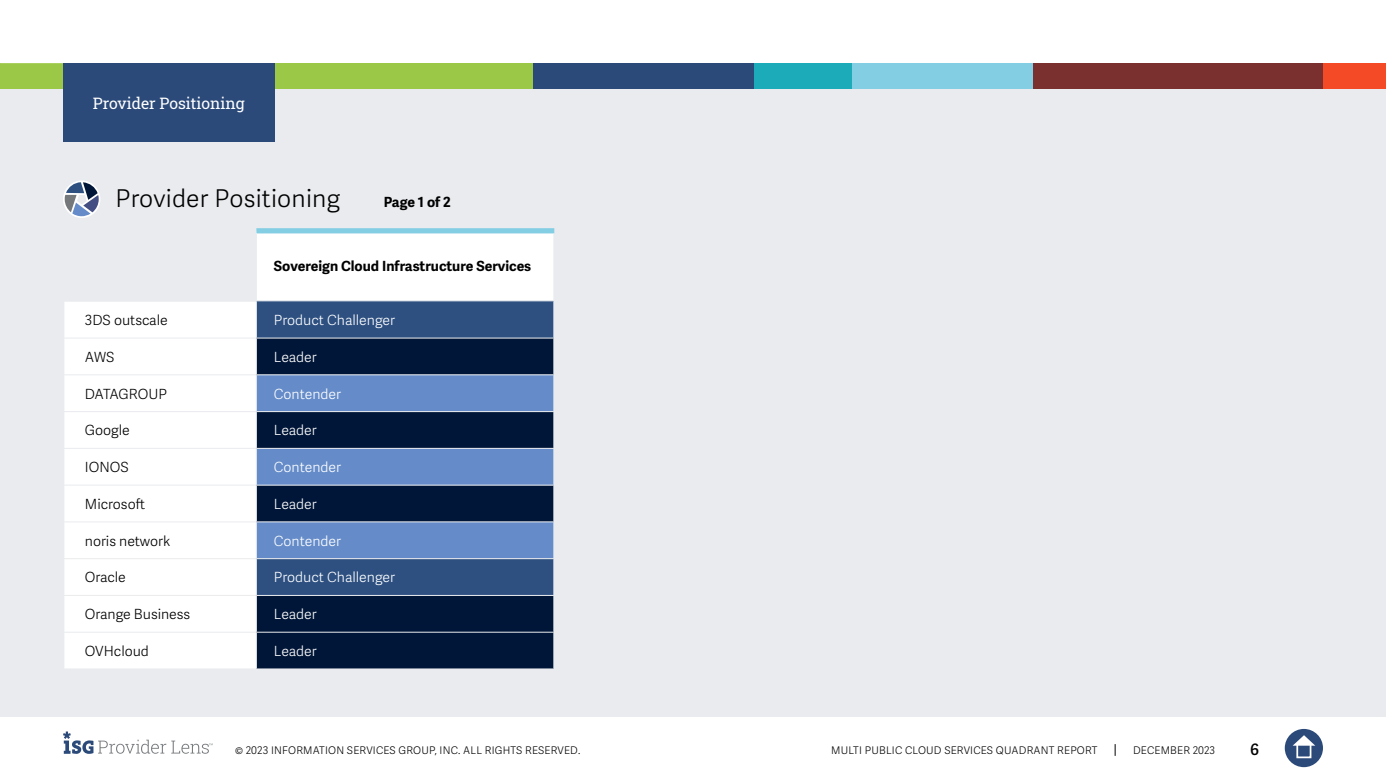
<style>
.page{position:relative;width:1386px;height:780px;background:#fff}
.page>*{position:absolute;margin:0;border:0;box-sizing:border-box;transform-origin:0 0}
.t1{font:300 24.5px "Adelle Sans";letter-spacing:.01em;color:#000}
.t2{font:15.75px "Roboto Slab ISG P Regular";color:#fff}
.t3{font:600 15.75px "Adelle Sans";color:#000}
.t4{font:300 14px "Adelle Sans";color:#fff}
.t5{font:300 14px "Adelle Sans";color:#000}
.t6{font:700 14px "Adelle Sans";color:#000}
.t7{font:300 10.5px "Adelle Sans";letter-spacing:.02em;color:#000}
</style>
<div class="page">
<svg style="left:1115px;top:744px;width:1px;height:12px"></svg>
<div style="left:1285px;top:729px;width:38px;height:38px;background:#2b4a79;border-radius:50%"></div>
<svg style="left:1293px;top:735px;width:22px;height:10px"></svg>
<div style="left:1296px;top:743px;width:15px;height:15px;border:2px solid #fff"></div>
<svg style="left:63px;top:731px;width:150px;height:23px"></svg>
<div style="left:0;top:63px;width:1386px;height:654px;background:#e9ebee"></div>
<svg style="left:63px;top:180px;width:37px;height:38px"></svg>
<svg style="left:65px;top:182px;width:34px;height:34px"></svg>
<div style="left:0;top:63px;width:533px;height:26px;background:#9bc947"></div>
<svg style="left:0;top:63px;width:63px;height:1px"></svg>
<div style="left:533px;top:63px;width:223px;height:26px;background:#2b4a79"></div>
<div style="left:850px;top:63px;width:184px;height:26px;background:#84cee3"></div>
<div style="left:1323px;top:63px;width:63px;height:26px;background:#f54a26"></div>
<div style="left:1033px;top:63px;width:290px;height:26px;background:#7a302e"></div>
<div style="left:754px;top:63px;width:98px;height:26px;background:#1cabb9"></div>
<div style="left:63px;top:63px;width:211px;height:79px;background:#2b4a79"></div>
<div style="left:256px;top:231px;width:298px;height:70px;background:#fff"></div>
<div style="left:64px;top:302px;width:192px;height:366px;background:#fff"></div>
<div style="left:257px;top:301px;width:296px;height:36px;background:#2d5081"></div>
<svg style="left:257px;top:338px;width:296px;height:330px;background:#0d264c"></svg>
<svg style="left:257px;top:375px;width:296px;height:183px;background:#3e5e8f"></svg>
<hr style="left:63px;top:337px;width:194px;height:1px;background:#e9ebee">
<hr style="left:63px;top:374px;width:194px;height:1px;background:#e9ebee">
<hr style="left:63px;top:448px;width:194px;height:1px;background:#e9ebee">
<hr style="left:63px;top:484px;width:194px;height:1px;background:#e9ebee">
<hr style="left:63px;top:521px;width:194px;height:1px;background:#e9ebee">
<hr style="left:63px;top:595px;width:194px;height:1px;background:#e9ebee">
<hr style="left:63px;top:631px;width:194px;height:1px;background:#e9ebee">
<div style="left:256px;top:228px;width:298px;height:5px;background:#84cee3"></div>
<hr style="left:256px;top:233px;width:1px;height:67px;background:#e9ebee">
<hr style="left:256px;top:300px;width:298px;height:1px;background:#e9ebee">
<hr style="left:553px;top:233px;width:1px;height:67px;background:#e9ebee">
<hr style="left:63px;top:411px;width:194px;height:1px;background:#e9ebee">
<hr style="left:63px;top:558px;width:194px;height:1px;background:#e9ebee">
<hr style="left:257px;top:631px;width:297px;height:1px;background:#e9ebee">
<hr style="left:257px;top:374px;width:297px;height:1px;background:#e9ebee">
<hr style="left:257px;top:411px;width:297px;height:1px;background:#e9ebee">
<hr style="left:257px;top:448px;width:297px;height:1px;background:#e9ebee">
<hr style="left:257px;top:484px;width:297px;height:1px;background:#e9ebee">
<hr style="left:257px;top:521px;width:297px;height:1px;background:#e9ebee">
<hr style="left:257px;top:558px;width:297px;height:1px;background:#e9ebee">
<hr style="left:257px;top:595px;width:297px;height:1px;background:#e9ebee">
<h2 class="t2" style="left:93px;top:92px;width:153px">Provider Positioning</h2>
<h1 class="t1" style="left:116px;top:184px;width:226px">Provider Positioning</h1>
<h3 class="t6" style="left:384px;top:193px;width:69px">Page 1 of 2</h3>
<h3 class="t6" style="left:274px;top:258px;width:259px">Sovereign Cloud Infrastructure Services</h3>
<h3 class="t5" style="left:85px;top:312px;width:84px">3DS outscale</h3>
<h3 class="t4" style="left:274px;top:312px;width:123px">Product Challenger</h3>
<h3 class="t5" style="left:85px;top:348px;width:31px">AWS</h3>
<h3 class="t4" style="left:274px;top:348px;width:44px">Leader</h3>
<h3 class="t5" style="left:85px;top:385px;width:84px">DATAGROUP</h3>
<h3 class="t4" style="left:274px;top:385px;width:69px">Contender</h3>
<h3 class="t5" style="left:85px;top:422px;width:46px">Google</h3>
<h3 class="t4" style="left:274px;top:422px;width:44px">Leader</h3>
<h3 class="t5" style="left:85px;top:459px;width:45px">IONOS</h3>
<h3 class="t4" style="left:274px;top:459px;width:69px">Contender</h3>
<h3 class="t5" style="left:85px;top:495px;width:62px">Microsoft</h3>
<h3 class="t4" style="left:274px;top:495px;width:44px">Leader</h3>
<h3 class="t5" style="left:85px;top:532px;width:87px">noris network</h3>
<h3 class="t4" style="left:274px;top:532px;width:69px">Contender</h3>
<h3 class="t5" style="left:85px;top:569px;width:43px">Oracle</h3>
<h3 class="t4" style="left:274px;top:569px;width:123px">Product Challenger</h3>
<h3 class="t5" style="left:85px;top:606px;width:107px">Orange Business</h3>
<h3 class="t4" style="left:274px;top:606px;width:44px">Leader</h3>
<h3 class="t5" style="left:85px;top:642px;width:66px">OVHcloud</h3>
<h3 class="t4" style="left:274px;top:642px;width:44px">Leader</h3>
<p class="t7" style="left:235px;top:744px;width:347px">© 2023 INFORMATION SERVICES GROUP, INC. ALL RIGHTS RESERVED.</p>
<p class="t7" style="left:831px;top:744px;width:268px">MULTI PUBLIC CLOUD SERVICES QUADRANT REPORT</p>
<p class="t7" style="left:1133px;top:744px;width:84px">DECEMBER 2023</p>
<h2 class="t3" style="left:1250px;top:740px;width:10px">6</h2>
</div>
